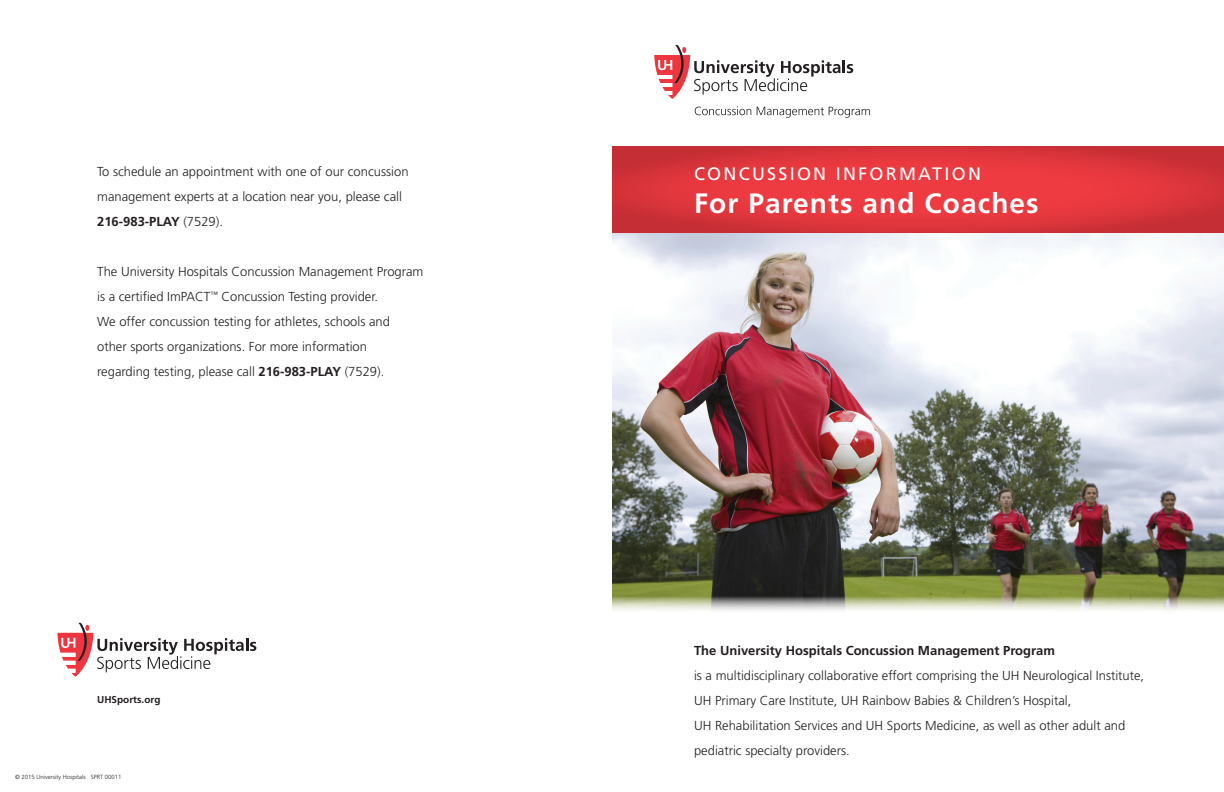
<style>
.page{position:relative;width:1224px;height:792px;background:#fff}
.page>*{position:absolute;margin:0;border:0;box-sizing:border-box;transform-origin:0 0}
.t1{font:700 28px "Frutiger LT Std";letter-spacing:.04em;color:#fff}
.t2{font:18px "Frutiger LT Std";letter-spacing:.125em;color:#fff}
.t3{font:300 13px/25px "Frutiger LT Std";color:#231f20}
.t4{font:700 13px "Frutiger LT Std";color:#231f20}
.t5{font:700 10px "Frutiger LT Std";color:#231f20}
.t6{font:300 6px "Frutiger LT Std";color:#231f20}
.s1{font-weight:700}
</style>
<div class="page">
<svg style="left:57px;top:623px;width:199px;height:54px"></svg>
<img style="left:612px;top:233px;width:612px;height:378px">
<img style="left:612px;top:147px;width:363px;height:74px">
<img style="left:975px;top:147px;width:249px;height:86px">
<img style="left:652px;top:221px;width:324px;height:12px">
<svg style="left:695px;top:106px;width:175px;height:12px"></svg>
<svg style="left:654px;top:45px;width:199px;height:54px"></svg>
<p class="t3" style="left:97px;top:159px;width:313px">To schedule an appointment with one of our concussion management experts at a location near you, please call<br><span class="s1">216-983-PLAY</span> (7529).</p>
<p class="t3" style="left:97px;top:259px;width:328px">The University Hospitals Concussion Management Program is a certified ImPACT<sup>™</sup> Concussion Testing provider.<br>We offer concussion testing for athletes, schools and<br>other sports organizations. For more information<br>regarding testing, please call <span class="s1">216-983-PLAY</span> (7529).</p>
<p class="t5" style="left:97px;top:694px;width:65px">UHSports.org</p>
<p class="t6" style="left:15px;top:774px;width:108px">© 2015 University Hospitals SPRT 00011</p>
<h2 class="t2" style="left:694px;top:163px;width:288px">CONCUSSION INFORMATION</h2>
<h1 class="t1" style="left:694px;top:187px;width:346px">For Parents and Coaches</h1>
<p class="t4" style="left:694px;top:643px;width:362px">The University Hospitals Concussion Management Program</p>
<p class="t3" style="left:694px;top:663px;width:452px">is a multidisciplinary collaborative effort comprising the UH Neurological Institute, UH Primary Care Institute, UH Rainbow Babies &amp; Children’s Hospital,<br>UH Rehabilitation Services and UH Sports Medicine, as well as other adult and pediatric specialty providers.</p>
</div>
